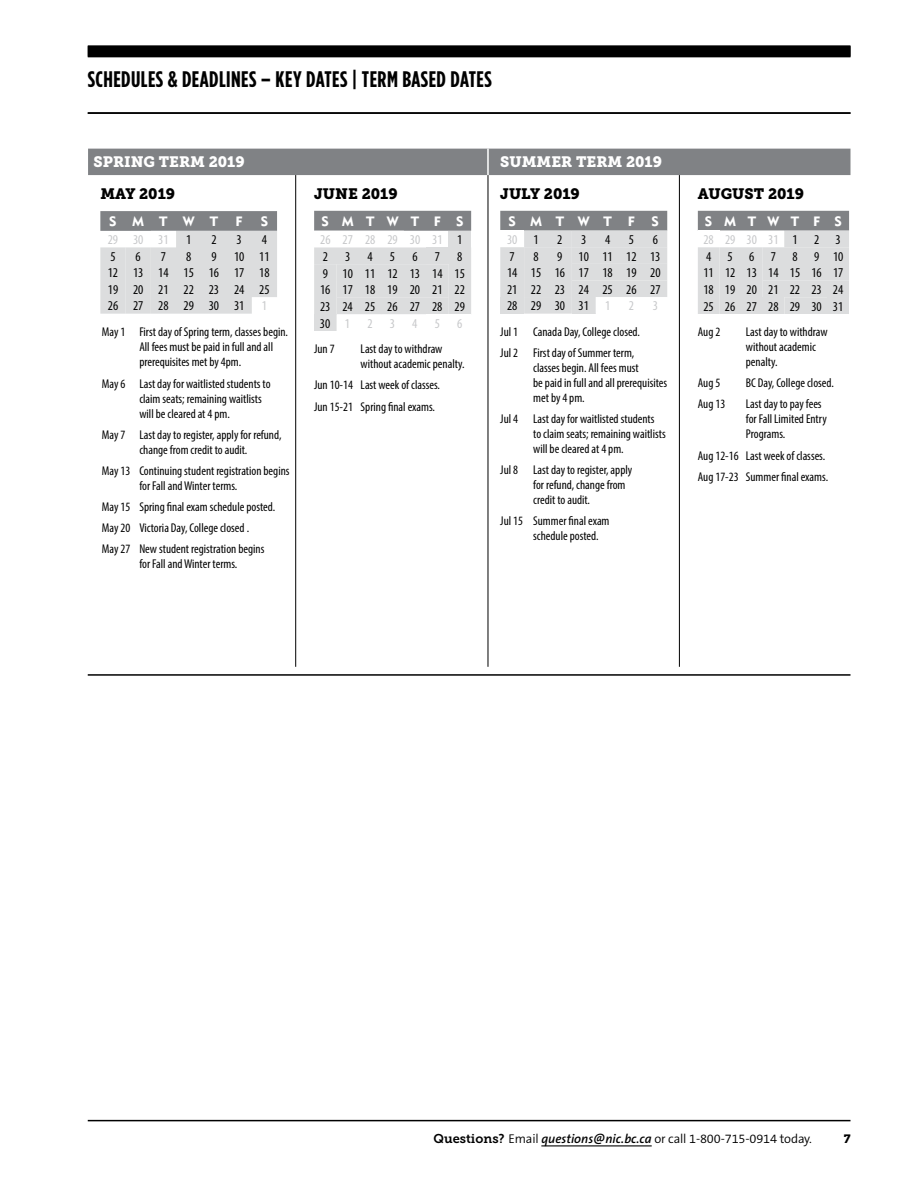
<style>
.page{position:relative;width:918px;height:1188px;background:#fff}
.page>*{position:absolute;margin:0;border:0;box-sizing:border-box;transform-origin:0 0}
.t1{font:700 22.5px "Gotham Condensed";letter-spacing:.02em;color:#000}
.t2{font:15px "Museo Slab 900";color:#000}
.t3{font:15px "Museo Slab 900";color:#fff}
.t4{font:condensed 13.5px/16.6px "Myriad Pro";color:#000;text-align:justify}
.t5{font:condensed 13.5px/16.8px "Myriad Pro";color:#c7c8ca}
.t6{font:13.5px "Metro Black Two";letter-spacing:.955em;color:#fff}
.t7{font:condensed 12.75px/15px "Myriad Pro";color:#000}
.t8{font:300 12.75px "The Sans B4";letter-spacing:-.01em;color:#000}
.t9{font:12px "Museo Slab 900";color:#000}
.s1{color:#000}
.s2{color:#c7c8ca}
.s3{font-family:"Museo Slab 700";font-weight:400}
.s4{font-family:"The Sans B6";font-weight:600;font-style:italic}
</style>
<div class="page">
<hr style="left:541px;top:1145px;width:111px;height:1px;background:#000">
<hr style="left:88px;top:1120px;width:762px;height:1px;background:#000">
<div style="left:88px;top:45px;width:762px;height:12px;background:#5b5b5b"></div>
<div style="left:88px;top:46px;width:762px;height:11px;background:#000"></div>
<hr style="left:88px;top:112px;width:762px;height:2px;background:#000">
<div style="left:88px;top:149px;width:762px;height:26px;background:#808285"></div>
<hr style="left:295px;top:175px;width:1px;height:492px;background:#000">
<hr style="left:488px;top:175px;width:1px;height:492px;background:#000">
<hr style="left:679px;top:175px;width:1px;height:492px;background:#000">
<hr style="left:487px;top:149px;width:2px;height:26px;background:#fff">
<svg style="left:100px;top:211px;width:177px;height:103px;background:#cdcfd0"></svg>
<svg style="left:314px;top:211px;width:157px;height:120px"></svg>
<div style="left:426px;top:314px;width:23px;height:17px;background:#fff"></div>
<div style="left:449px;top:314px;width:22px;height:17px;background:#fff"></div>
<svg style="left:500px;top:211px;width:167px;height:103px;background:#cecfd0"></svg>
<svg style="left:698px;top:211px;width:151px;height:103px;background:#cdced0"></svg>
<div style="left:827px;top:297px;width:22px;height:17px;background:#dcddde"></div>
<hr style="left:88px;top:674px;width:762px;height:2px;background:#000">
<h1 class="t1" style="left:88px;top:66px;width:406px">SCHEDULES &amp; DEADLINES – KEY DATES | TERM BASED DATES</h1>
<p class="t3" style="left:94px;top:154px;width:153px">SPRING TERM 2019</p>
<p class="t3" style="left:500px;top:154px;width:163px">SUMMER TERM 2019</p>
<p class="t2" style="left:100px;top:185px;width:76px">MAY 2019</p>
<p class="t6" style="left:109px;top:213px;width:111px">SMTWT</p>
<p class="t6" style="left:236px;top:213px;width:9px">F</p>
<p class="t6" style="left:261px;top:213px;width:9px">S</p>
<p class="t5" style="left:108px;top:231px;width:62px">29 30 31</p>
<p class="t4" style="left:186px;top:231px;width:7px">1</p>
<p class="t4" style="left:211px;top:231px;width:7px">2</p>
<p class="t4" style="left:237px;top:231px;width:7px">3</p>
<p class="t4" style="left:262px;top:231px;width:7px">4</p>
<p class="t4" style="left:110px;top:248px;width:7px">5</p>
<p class="t4" style="left:136px;top:248px;width:7px">6</p>
<p class="t4" style="left:161px;top:248px;width:7px">7</p>
<p class="t4" style="left:186px;top:248px;width:7px">8</p>
<p class="t4" style="left:211px;top:248px;width:7px">9</p>
<p class="t2" style="left:314px;top:185px;width:85px">JUNE 2019</p>
<p class="t6" style="left:322px;top:213px;width:144px">SMTWT F S</p>
<p class="t5" style="left:320px;top:231px;width:144px">26 27 28 29 30 31 <span class="s1">1<br>2</span></p>
<p class="t2" style="left:500px;top:185px;width:81px">JULY 2019</p>
<p class="t6" style="left:508px;top:213px;width:152px">SMTWT F S</p>
<p class="t5" style="left:507px;top:231px;width:33px">30 <span class="s1">1</span></p>
<p class="t4" style="left:557px;top:231px;width:7px">2</p>
<p class="t4" style="left:581px;top:231px;width:7px">3</p>
<p class="t4" style="left:605px;top:231px;width:7px">4</p>
<p class="t4" style="left:629px;top:231px;width:7px">5</p>
<p class="t4" style="left:653px;top:231px;width:7px">6</p>
<p class="t4" style="left:510px;top:248px;width:7px">7</p>
<p class="t4" style="left:533px;top:248px;width:7px">8</p>
<p class="t4" style="left:507px;top:248px;width:155px;text-indent:50px">9 10 11 12 13<br>14 15 16 17 18 19 20<br>21 22 23 24 25 26 27<br>28 29 30 31 <span class="s2">1</span></p>
<p class="t4" style="left:108px;top:248px;width:163px;text-indent:126px">10 11<br>12 13 14 15 16 17 18<br>19 20 21 22 23 24 25<br>26 27 28 29 30 31</p>
<p class="t4" style="left:320px;top:248px;width:147px;text-align:left;text-indent:137px">8<br>9 10 11 12 13 14 15<br>16 17 18 19 20 21 22<br>23 24 25 26 27 28 29<br>30 <span class="s2">1</span></p>
<p class="t4" style="left:345px;top:248px;width:7px">3</p>
<p class="t4" style="left:368px;top:248px;width:7px">4</p>
<p class="t4" style="left:390px;top:248px;width:7px">5</p>
<p class="t4" style="left:412px;top:248px;width:7px">6</p>
<p class="t4" style="left:435px;top:248px;width:7px">7</p>
<p class="t5" style="left:629px;top:297px;width:7px">2</p>
<p class="t5" style="left:653px;top:297px;width:7px">3</p>
<p class="t7" style="left:500px;top:321px;width:141px;line-height:21.1px">Jul 1 Canada Day, College closed.<br>Jul 2 First day of Summer term,</p>
<p class="t7" style="left:533px;top:360px;width:135px">classes begin. All fees must<br>be paid in full and all prerequisites met by 4 pm.</p>
<p class="t7" style="left:533px;top:411px;width:134px;text-indent:-33px">Jul 4 Last day for waitlisted students to claim seats; remaining waitlists will be cleared at 4 pm.</p>
<p class="t7" style="left:533px;top:462px;width:101px;text-indent:-33px">Jul 8 Last day to register, apply for refund, change from credit to audit.</p>
<p class="t7" style="left:533px;top:514px;width:78px;text-indent:-33px">Jul 15 Summer final exam schedule posted.</p>
<p class="t5" style="left:262px;top:297px;width:7px">1</p>
<p class="t7" style="left:139px;top:325px;width:150px;text-indent:-37px">May 1 First day of Spring term, classes begin.<br>All fees must be paid in full and all prerequisites met by 4pm.</p>
<p class="t7" style="left:139px;top:376px;width:133px;text-indent:-37px">May 6 Last day for waitlisted students to claim seats; remaining waitlists will be cleared at 4 pm.</p>
<p class="t7" style="left:102px;top:427px;width:181px;text-align:center">May 7 Last day to register, apply for refund, change from credit to audit.</p>
<p class="t7" style="left:139px;top:463px;width:152px;text-indent:-37px">May 13 Continuing student registration begins for Fall and Winter terms.</p>
<p class="t7" style="left:102px;top:496px;width:175px;line-height:21.1px">May 15 Spring final exam schedule posted.<br>May 20 Victoria Day, College closed .<br>May 27 New student registration begins</p>
<p class="t7" style="left:139px;top:557px;width:100px">for Fall and Winter terms.</p>
<p class="t5" style="left:367px;top:315px;width:7px">2</p>
<p class="t5" style="left:390px;top:315px;width:7px">3</p>
<p class="t5" style="left:412px;top:315px;width:7px">4</p>
<p class="t5" style="left:435px;top:315px;width:7px">5</p>
<p class="t5" style="left:457px;top:315px;width:7px">6</p>
<p class="t7" style="left:314px;top:341px;width:22px">Jun 7</p>
<p class="t7" style="left:361px;top:341px;width:105px">Last day to withdraw without academic penalty.</p>
<p class="t7" style="left:314px;top:375px;width:127px;line-height:21.1px">Jun 10-14 Last week of classes.<br>Jun 15-21 Spring final exams.</p>
<p class="t2" style="left:698px;top:185px;width:108px">AUGUST 2019</p>
<p class="t6" style="left:705px;top:213px;width:139px">SMTWT F S</p>
<p class="t4" style="left:703px;top:231px;width:142px;text-align:left"><span class="s2">28293031</span> 1 2 3<br>45678910<br>11 12 13 14 15 16 17<br>18 19 20 21 22 23 24<br>25 26 27 28 29 30 31</p>
<p class="t7" style="left:698px;top:324px;width:24px">Aug 2</p>
<p class="t7" style="left:746px;top:324px;width:83px">Last day to withdraw without academic penalty.</p>
<p class="t7" style="left:698px;top:375px;width:24px">Aug 5</p>
<p class="t7" style="left:746px;top:375px;width:90px">BC Day, College closed.</p>
<p class="t7" style="left:698px;top:397px;width:29px">Aug 13</p>
<p class="t7" style="left:746px;top:397px;width:82px">Last day to pay fees for Fall Limited Entry<br>Programs.</p>
<p class="t7" style="left:698px;top:445px;width:132px;line-height:21.1px">Aug 12-16 Last week of classes.<br>Aug 17-23 Summer final exams.</p>
<p class="t8" style="left:434px;top:1132px;width:380px"><span class="s3">Questions?</span> Email <span class="s4">questions@nic.bc.ca</span> or call 1-800-715-0914 today.</p>
<p class="t9" style="left:844px;top:1132px;width:8px">7</p>
</div>
